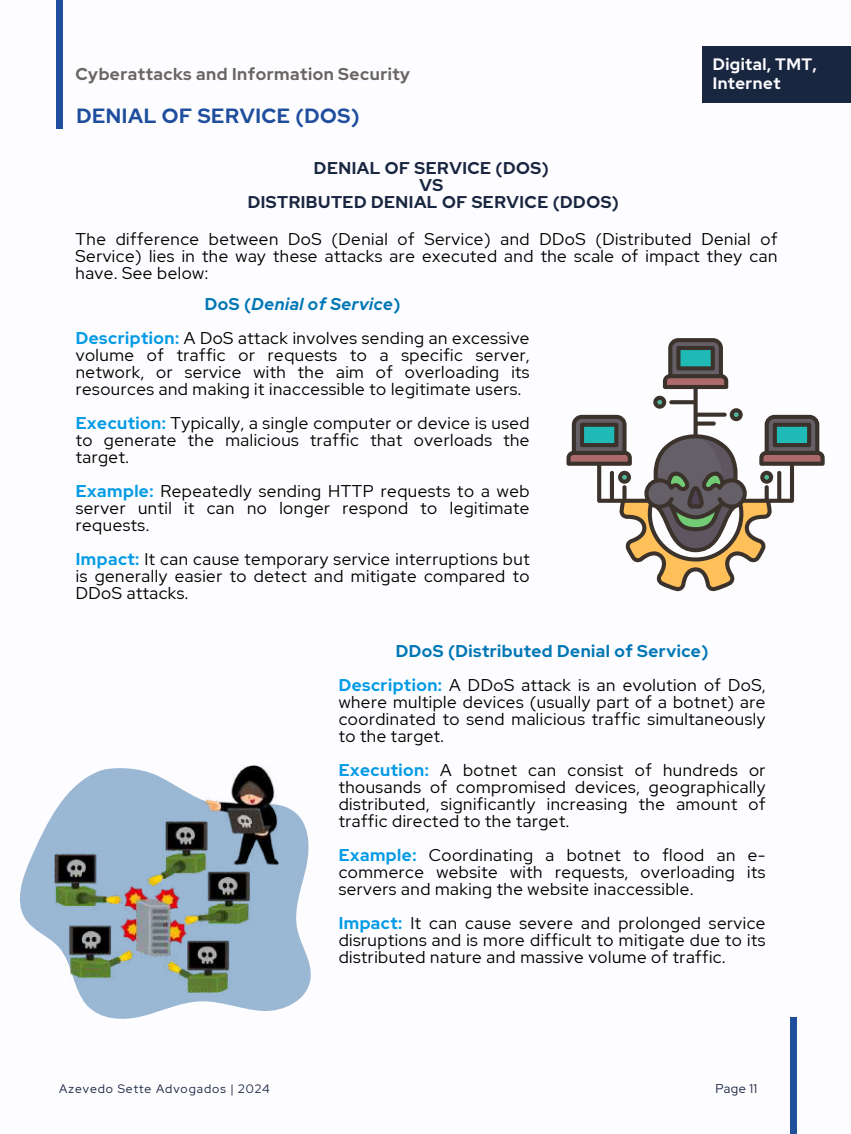
<style>
.page{position:relative;width:851px;height:1134px;background:#fff}
.page>*{position:absolute;margin:0;border:0;box-sizing:border-box;transform-origin:0 0}
.t1{font:700 20.6px "Red Hat Display";letter-spacing:.03em;color:#1f4e9d}
.t2{font:17px/17px "Red Hat Display";letter-spacing:.03em;color:#000;text-align:justify}
.t3{font:700 17px/34px "Red Hat Display";letter-spacing:.03em;color:#0077b5;text-align:center}
.t4{font:700 17px/17px "Red Hat Display";letter-spacing:.03em;color:#192640;text-align:center}
.t5{font:700 17px "Red Hat Display";letter-spacing:.03em;color:#696565}
.t6{font:700 16.6px/19.2px "Red Hat Display";letter-spacing:.03em;color:#fdfcff}
.t7{font:12.8px "Red Hat Display";letter-spacing:.03em;color:#192640}
.t8{font:12.2px "Red Hat Display";letter-spacing:.08em;color:#192640}
.s1{font-weight:700;color:#0077b5}
.s2{font-weight:700;font-style:italic;color:#0077b5}
.s3{font-weight:700;color:#039be5}
.s4{color:#039be5}
.s5{font-weight:400;color:#000}
</style>
<div class="page">
<svg style="left:19px;top:805px;width:292px;height:214px;fill:#9ab8d4"></svg>
<img style="left:55px;top:766px;width:223px;height:226px">
<svg style="left:566px;top:338px;width:258px;height:253px"></svg>
<svg style="left:568px;top:396px;width:254px;height:194px"></svg>
<div style="left:702px;top:46px;width:148px;height:57px;background:#192640"></div>
<div style="left:56px;top:0;width:6px;height:129px;background:#1f4e9d"></div>
<div style="left:790px;top:1018px;width:6px;height:116px;background:#1f4e9d"></div>
<p class="t5" style="left:75px;top:63px;width:336px">Cyberattacks and Information Security</p>
<p class="t1" style="left:76px;top:102px;width:285px">DENIAL OF SERVICE (DOS)</p>
<p class="t4" style="left:248px;top:160px;width:373px">DENIAL OF SERVICE (DOS)<br>VS<br>DISTRIBUTED DENIAL OF SERVICE (DDOS)</p>
<p class="t6" style="left:712px;top:55px;width:106px">Digital, TMT,<br>Internet</p>
<p class="t2" style="left:75px;top:230px;width:703px">The difference between DoS (Denial of Service) and DDoS (Distributed Denial of Service) lies in the way these attacks are executed and the scale of impact they can have. See below:</p>
<p class="t2" style="left:76px;top:287px;width:455px;line-height:34px;text-align:center"><span class="s1">DoS (</span><span class="s2">Denial of Service</span><span class="s1">)<br></span><span class="s3">Description:</span> A DoS attack involves sending an excessive</p>
<p class="t2" style="left:76px;top:347px;width:455px">volume of traffic or requests to a specific server, network, or service with the aim of overloading its resources and making it inaccessible to legitimate users.</p>
<p class="t2" style="left:76px;top:415px;width:455px"><span class="s3">Execution:</span> Typically, a single computer or device is used to generate the malicious traffic that overloads the target.</p>
<p class="t2" style="left:76px;top:483px;width:455px"><span class="s3">Example:</span> Repeatedly sending HTTP requests to a web server until it can no longer respond to legitimate requests.</p>
<p class="t2" style="left:76px;top:551px;width:455px"><span class="s3">Impact:</span> It can cause temporary service interruptions but is generally easier to detect and mitigate compared to DDoS attacks.</p>
<p class="t3" style="left:338px;top:634px;width:428px">DDoS (Distributed Denial of Service)<br><span class="s4">Description:</span> <span class="s5">A DDoS attack is an evolution of DoS,</span></p>
<p class="t2" style="left:338px;top:693px;width:428px">where multiple devices (usually part of a botnet) are coordinated to send malicious traffic simultaneously to the target.</p>
<p class="t2" style="left:338px;top:761px;width:428px"><span class="s3">Execution:</span> A botnet can consist of hundreds or thousands of compromised devices, geographically distributed, significantly increasing the amount of traffic directed to the target.</p>
<p class="t2" style="left:338px;top:846px;width:428px"><span class="s3">Example:</span> Coordinating a botnet to flood an e&shy;commerce website with requests, overloading its servers and making the website inaccessible.</p>
<p class="t2" style="left:338px;top:914px;width:428px"><span class="s3">Impact:</span> It can cause severe and prolonged service disruptions and is more difficult to mitigate due to its distributed nature and massive volume of traffic.</p>
<p class="t8" style="left:59px;top:1081px;width:212px">Azevedo Sette Advogados | 2024</p>
<p class="t7" style="left:715px;top:1080px;width:43px">Page 11</p>
</div>
